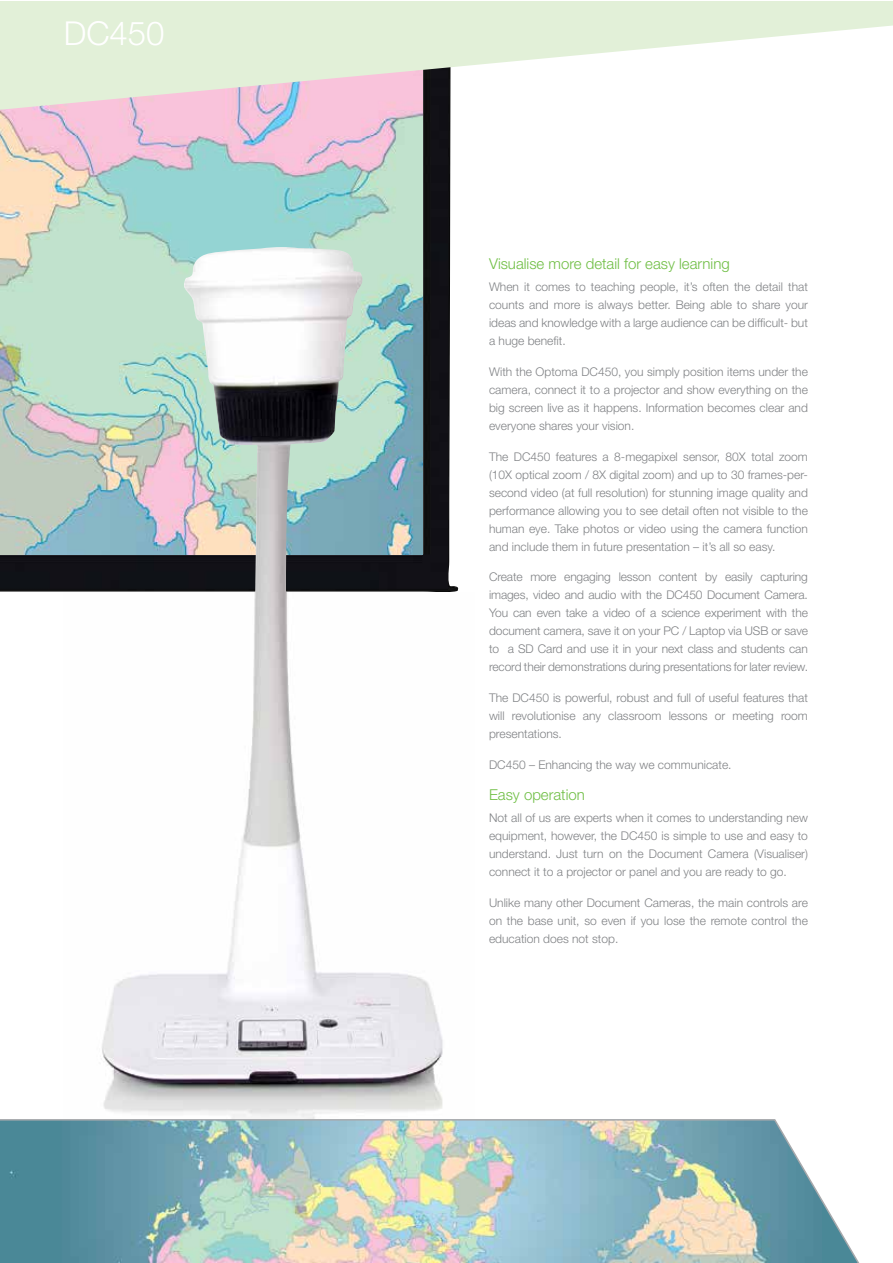
<style>
.page{position:relative;width:893px;height:1263px;background:#fff}
.page>*{position:absolute;margin:0;border:0;box-sizing:border-box;transform-origin:0 0}
.t1{font:300 33px "Helvetica Neue";color:#fff}
.t2{font:300 15px "Helvetica Neue";color:#6fbe44}
.t3{font:300 12px/18px "Helvetica Neue";color:#808285;text-align:justify}
</style>
<div class="page">
<img style="left:0;top:110px;width:458px;height:482px">
<img style="left:0;top:110px;width:422px;height:444px">
<img style="left:102px;top:592px;width:341px;height:526px">
<svg style="left:0;top:1px;width:892px;height:109px;fill:#e2f0d8"></svg>
<img style="left:0;top:1118px;width:859px;height:145px">
<img style="left:183px;top:247px;width:181px;height:345px">
<h1 class="t1" style="left:64px;top:13px;width:102px">DC450</h1>
<p class="t2" style="left:489px;top:254px;width:242px">Visualise more detail for easy learning</p>
<p class="t3" style="left:489px;top:277px;width:320px">When it comes to teaching people, it’s often the detail that counts and more is always better. Being able to share your ideas and knowledge with a large audience can be difficult- but a huge benefit.</p>
<p class="t3" style="left:489px;top:362px;width:320px">With the Optoma DC450, you simply position items under the camera, connect it to a projector and show everything on the big screen live as it happens. Information becomes clear and everyone shares your vision.</p>
<p class="t3" style="left:489px;top:447px;width:320px">The DC450 features a 8-megapixel sensor, 80X total zoom (10X optical zoom / 8X digital zoom) and up to 30 frames-per&shy;second video (at full resolution) for stunning image quality and performance allowing you to see detail often not visible to the human eye. Take photos or video using the camera function and include them in future presentation – it’s all so easy.</p>
<p class="t3" style="left:489px;top:568px;width:321px">Create more engaging lesson content by easily capturing images, video and audio with the DC450 Document Camera.<br>You can even take a video of a science experiment with the document camera, save it on your PC / Laptop via USB or save to a SD Card and use it in your next class and students can record their demonstrations during presentations for later review.</p>
<p class="t3" style="left:489px;top:688px;width:320px">The DC450 is powerful, robust and full of useful features that will revolutionise any classroom lessons or meeting room presentations.</p>
<p class="t3" style="left:489px;top:755px;width:244px">DC450 – Enhancing the way we communicate.</p>
<p class="t2" style="left:489px;top:785px;width:97px">Easy operation</p>
<p class="t3" style="left:489px;top:808px;width:320px">Not all of us are experts when it comes to understanding new equipment, however, the DC450 is simple to use and easy to understand. Just turn on the Document Camera (Visualiser) connect it to a projector or panel and you are ready to go.</p>
<p class="t3" style="left:489px;top:893px;width:320px">Unlike many other Document Cameras, the main controls are on the base unit, so even if you lose the remote control the education does not stop.</p>
</div>
